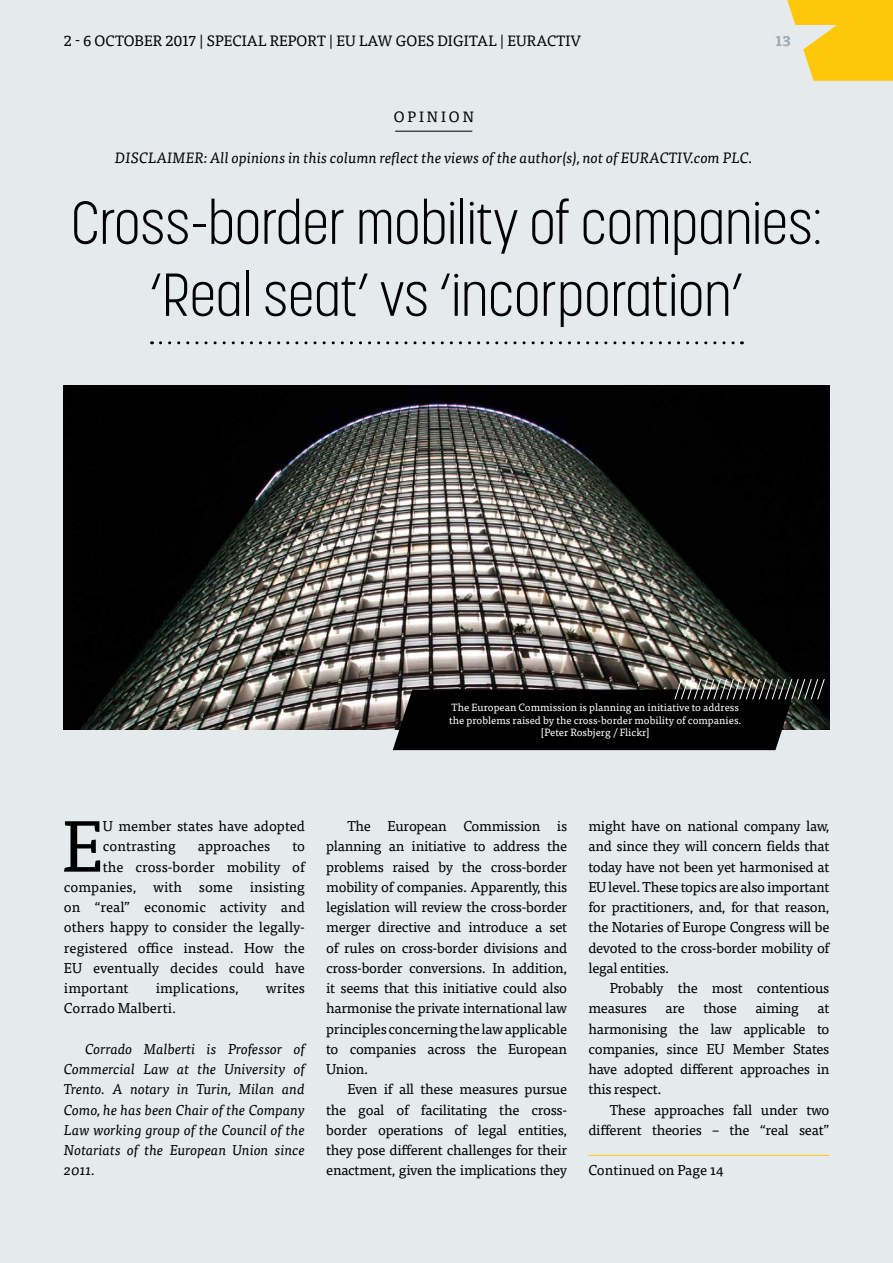
<style>
.page{position:relative;width:893px;height:1263px;background:#e5eaed}
.page>*{position:absolute;margin:0;border:0;box-sizing:border-box;transform-origin:0 0}
.t1{font:72.6px "Tisa Pro";color:#000}
.t2{font:300 60px/72px "Korolev Condensed";color:#000;text-align:center}
.t3{font:italic 15px "Tisa Pro";color:#000}
.t4{font:15px "Tisa Pro";letter-spacing:.01em;color:#000}
.t5{font:15px "Tisa Pro";letter-spacing:.2em;color:#000}
.t6{font:14.25px/20.2px "Tisa Pro";letter-spacing:-.02em;color:#000;text-align:justify}
.t7{font:14.25px/20.2px "Tisa Pro";color:#000}
.t8{font:italic 14.25px/20.2px "Tisa Pro";color:#000;text-align:justify}
.t9{font:700 14.25px "Tisa Pro";color:#9aa9b1}
.t10{font:10.5px/12.6px "Tisa Pro";color:#fff;text-align:center}
</style>
<div class="page">
<svg style="left:787px;top:0;width:106px;height:81px"></svg>
<svg style="left:160px;top:341px;width:582px;height:3px"></svg>
<img style="left:64px;top:386px;width:765px;height:344px">
<svg style="left:393px;top:679px;width:436px;height:71px"></svg>
<hr style="left:395px;top:131px;width:77px;height:1px;background:#000">
<hr style="left:588px;top:1155px;width:241px;height:1px;background:#ffc709">
<p class="t4" style="left:64px;top:30px;width:519px">2 - 6 OCTOBER 2017 | SPECIAL REPORT | EU LAW GOES DIGITAL | EURACTIV</p>
<p class="t9" style="left:775px;top:29px;width:17px">13</p>
<p class="t5" style="left:394px;top:106px;width:82px">OPINION</p>
<p class="t3" style="left:115px;top:147px;width:639px">DISCLAIMER: All opinions in this column reflect the views of the author(s), not of EURACTIV.com PLC.</p>
<h2 class="t2" style="left:71px;top:186px;width:752px">Cross-border mobility of companies: ‘Real seat’ vs ‘incorporation’</h2>
<p class="t10" style="left:449px;top:700px;width:294px">The European Commission is planning an initiative to address the problems raised by the cross-border mobility of companies. [Peter Rosbjerg / Flickr]</p>
<h1 class="t1" style="left:62px;top:793px;width:43px">E</h1>
<p class="t7" style="left:103px;top:815px;width:203px">U member states have adopted contrasting</p>
<p class="t7" style="left:198px;top:835px;width:74px">approaches</p>
<p class="t6" style="left:292px;top:835px;width:14px">to</p>
<p class="t7" style="left:103px;top:856px;width:203px">the cross-border mobility of</p>
<p class="t7" style="left:64px;top:876px;width:242px">companies, with some insisting</p>
<p class="t7" style="left:64px;top:896px;width:242px">on “real” economic activity and</p>
<p class="t7" style="left:64px;top:916px;width:242px">others happy to consider the legally-</p>
<p class="t7" style="left:64px;top:937px;width:242px">registered office instead. How the</p>
<p class="t7" style="left:64px;top:957px;width:242px">EU eventually decides could have</p>
<p class="t7" style="left:64px;top:977px;width:66px">important</p>
<p class="t7" style="left:156px;top:977px;width:85px">implications,</p>
<p class="t6" style="left:266px;top:977px;width:40px">writes</p>
<p class="t7" style="left:64px;top:997px;width:114px">Corrado Malberti.</p>
<p class="t8" style="left:64px;top:1038px;width:242px;text-indent:21px">Corrado Malberti is Professor of Commercial Law at the University of Trento. A notary in Turin, Milan and Como, he has been Chair of the Company Law working group of the Council of the Notariats of the European Union since 2011.</p>
<p class="t6" style="left:326px;top:815px;width:242px;text-indent:21px">The European Commission is planning an initiative to address the problems raised by the cross-border mobility of companies. Apparently, this legislation will review the cross-border merger directive and introduce a set of rules on cross-border divisions and cross-border conversions. In addition, it seems that this initiative could also harmonise the private international law principles concerning the law applicable to companies across the European Union.</p>
<p class="t6" style="left:326px;top:1078px;width:242px;text-indent:21px">Even if all these measures pursue the goal of facilitating the cross&shy;border operations of legal entities, they pose different challenges for their enactment, given the implications they</p>
<p class="t6" style="left:588px;top:815px;width:242px">might have on national company law, and since they will concern fields that today have not been yet harmonised at EU level. These topics are also important for practitioners, and, for that reason, the Notaries of Europe Congress will be devoted to the cross-border mobility of legal entities.</p>
<p class="t6" style="left:588px;top:977px;width:242px;text-indent:21px">Probably the most contentious measures</p>
<p class="t6" style="left:665px;top:997px;width:21px">are</p>
<p class="t6" style="left:703px;top:997px;width:35px">those</p>
<p class="t6" style="left:755px;top:997px;width:45px">aiming</p>
<p class="t6" style="left:588px;top:997px;width:242px;text-indent:229px">at harmonising the law applicable to companies, since EU Member States have adopted different approaches in this respect.</p>
<p class="t6" style="left:588px;top:1099px;width:242px;text-align:right">These approaches fall under two different theories – the “real seat”</p>
<p class="t7" style="left:588px;top:1159px;width:137px">Continued on Page 14</p>
</div>
